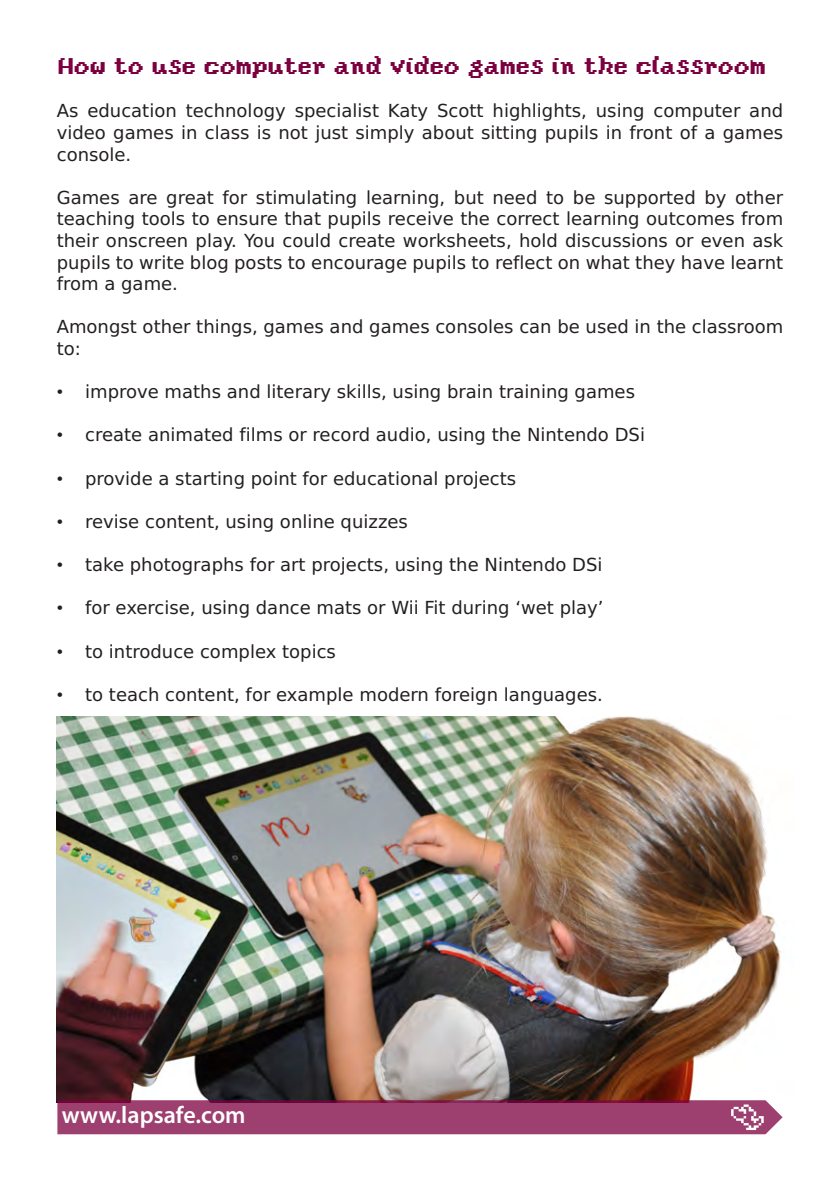
<style>
.page{position:relative;width:840px;height:1191px;background:#fff}
.page>*{position:absolute;margin:0;border:0;box-sizing:border-box;transform-origin:0 0}
.t1{font:24px "Yoster Island Reg";color:#7c0040}
.t2{font:600 24px "Myriad Pro";color:#fff}
.t3{font:18px/21.6px "BB Alpha Sans";color:#231f20;text-align:justify}
</style>
<div class="page">
<img style="left:57px;top:716px;width:724px;height:384px">
<svg style="left:57px;top:1100px;width:725px;height:34px;background:#9c416e"></svg>
<p class="t1" style="left:57px;top:54px;width:709px">How to use computer and video games in the classroom</p>
<p class="t3" style="left:57px;top:100px;width:727px">As education technology specialist Katy Scott highlights, using computer and video games in class is not just simply about sitting pupils in front of a games console.</p>
<p class="t3" style="left:57px;top:187px;width:727px">Games are great for stimulating learning, but need to be supported by other teaching tools to ensure that pupils receive the correct learning outcomes from their onscreen play. You could create worksheets, hold discussions or even ask pupils to write blog posts to encourage pupils to reflect on what they have learnt from a game.</p>
<p class="t3" style="left:57px;top:316px;width:727px">Amongst other things, games and games consoles can be used in the classroom to:</p>
<p class="t3" style="left:57px;top:381px;width:579px">• improve maths and literary skills, using brain training games</p>
<p class="t3" style="left:57px;top:424px;width:589px">• create animated films or record audio, using the Nintendo DSi</p>
<p class="t3" style="left:57px;top:467px;width:460px">• provide a starting point for educational projects</p>
<p class="t3" style="left:57px;top:511px;width:352px">• revise content, using online quizzes</p>
<p class="t3" style="left:57px;top:554px;width:547px">• take photographs for art projects, using the Nintendo DSi</p>
<p class="t3" style="left:57px;top:597px;width:548px">• for exercise, using dance mats or Wii Fit during ‘wet play’</p>
<p class="t3" style="left:57px;top:640px;width:280px">• to introduce complex topics</p>
<p class="t3" style="left:57px;top:683px;width:547px">• to teach content, for example modern foreign languages.</p>
<p class="t2" style="left:62px;top:1100px;width:185px">www.lapsafe.com</p>
</div>
